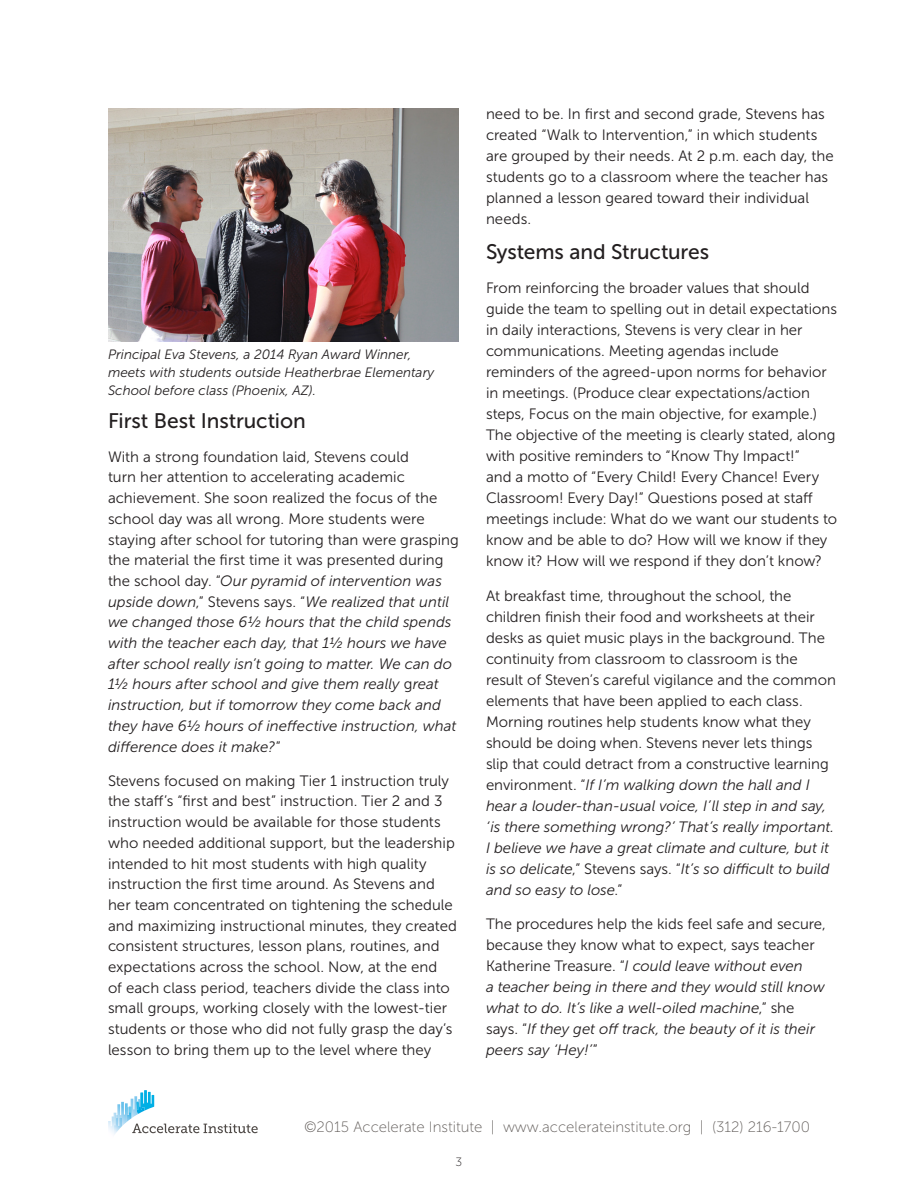
<style>
.page{position:relative;width:918px;height:1188px;background:#fff}
.page>*{position:absolute;margin:0;border:0;box-sizing:border-box;transform-origin:0 0}
.t1{font:21px "Museo Sans 500";letter-spacing:-.005em;color:#231f20}
.t2{font:15px/21px "Museo Sans 300";color:#231f20}
.t3{font:italic 15px/20.7px "Museo Sans 300";color:#231f20}
.t4{font:15px "Museo Sans 100";color:#615c59}
.t5{font:italic 13.5px "Museo Sans 300";color:#231f20}
.t6{font:12px "Museo Sans 100";color:#231f20}
.s1{font-style:normal}
.s2{font-style:italic}
</style>
<div class="page">
<svg style="left:108px;top:1090px;width:150px;height:45px"></svg>
<img style="left:108px;top:108px;width:351px;height:234px">
<p class="t5" style="left:108px;top:347px;width:305px">Principal Eva Stevens, a 2014 Ryan Award Winner,</p>
<p class="t5" style="left:108px;top:365px;width:328px">meets with students outside Heatherbrae Elementary</p>
<p class="t5" style="left:108px;top:383px;width:210px">School before class (Phoenix, AZ).</p>
<p class="t1" style="left:108px;top:409px;width:199px">First Best Instruction</p>
<p class="t3" style="left:108px;top:446px;width:353px"><span class="s1">With a strong foundation laid, Stevens could<br>turn her attention to accelerating academic achievement. She soon realized the focus of the school day was all wrong. More students were staying after school for tutoring than were grasping the material the first time it was presented during the school day. “</span>Our pyramid of intervention was upside down<span class="s1">,” Stevens says. “</span>We realized that until we changed those 6½ hours that the child spends with the teacher each day, that 1½ hours we have after school really isn’t going to matter. We can do 1½ hours after school and give them really <span class="s1">g</span>reat instruction, but if tomorrow they come back and they have 6½ hours of ineffective instruction, what difference does it make?<span class="s1">”</span></p>
<p class="t2" style="left:108px;top:770px;width:350px">Stevens focused on making Tier 1 instruction truly the staff’s “first and best” instruction. Tier 2 and 3 instruction would be available for those students who needed additional support, but the leadership intended to hit most students with high quality instruction the first time around. As Stevens and her team concentrated on tightening the schedule and maximizing instructional minutes, they created consistent structures, lesson plans, routines, and expectations across the school. Now, at the end<br>of each class period, teachers divide the class into small groups, working closely with the lowest-tier students or those who did not fully grasp the day’s lesson to bring them up to the level where they</p>
<p class="t2" style="left:486px;top:104px;width:349px">need to be. In first and second grade, Stevens has created “Walk to Intervention,” in which students are grouped by their needs. At 2 p.m. each day, the students go to a classroom where the teacher has planned a lesson geared toward their individual needs.</p>
<p class="t1" style="left:486px;top:240px;width:225px">Systems and Structures</p>
<p class="t2" style="left:486px;top:278px;width:353px">From reinforcing the broader values that should guide the team to spelling out in detail expectations in daily interactions, Stevens is very clear in her communications. Meeting agendas include reminders of the agreed-upon norms for behavior in meetings. (Produce clear expectations/action steps, Focus on the main objective, for example.)<br>The objective of the meeting is clearly stated, along with positive reminders to “Know Thy Impact!”<br>and a motto of “Every Child! Every Chance! Every Classroom! Every Day!” Questions posed at staff meetings include: What do we want our students to know and be able to do? How will we know if they know it? How will we respond if they don’t know?</p>
<p class="t2" style="left:486px;top:585px;width:351px">At breakfast time, throughout the school, the children finish their food and worksheets at their desks as quiet music plays in the background. The continuity from classroom to classroom is the result of Steven’s careful vigilance and the common elements that have been applied to each class.<br>Morning routines help students know what they should be doing when. Stevens never lets things slip that could detract from a constructive learning environment. “<span class="s2">If I’m walking down the hall and I hear a louder-than-usual voice, I’ll step in and say, ‘is there something wrong?’ That’s really important.<br>I believe we have a great climate and culture, but it is so delicate</span>,” Stevens says. “<span class="s2">It’s so difficult to build and so easy to lose</span>.”</p>
<p class="t3" style="left:486px;top:914px;width:341px"><span class="s1">The procedures help the kids feel safe and secure, because they know what to expect, says teacher Katherine Treasure. “</span>I could leave without even<br>a teacher being in there and they would still know what to do. It’s like a well-oiled machine<span class="s1">,” she says. “</span>If they get off track, the beauty of it is their peers say ‘Hey!’<span class="s1">”</span></p>
<p class="t4" style="left:304px;top:1119px;width:507px">©2015 Accelerate Institute | www.accelerateinstitute.org | (312) 216-1700</p>
<p class="t6" style="left:456px;top:1156px;width:8px">3</p>
</div>
